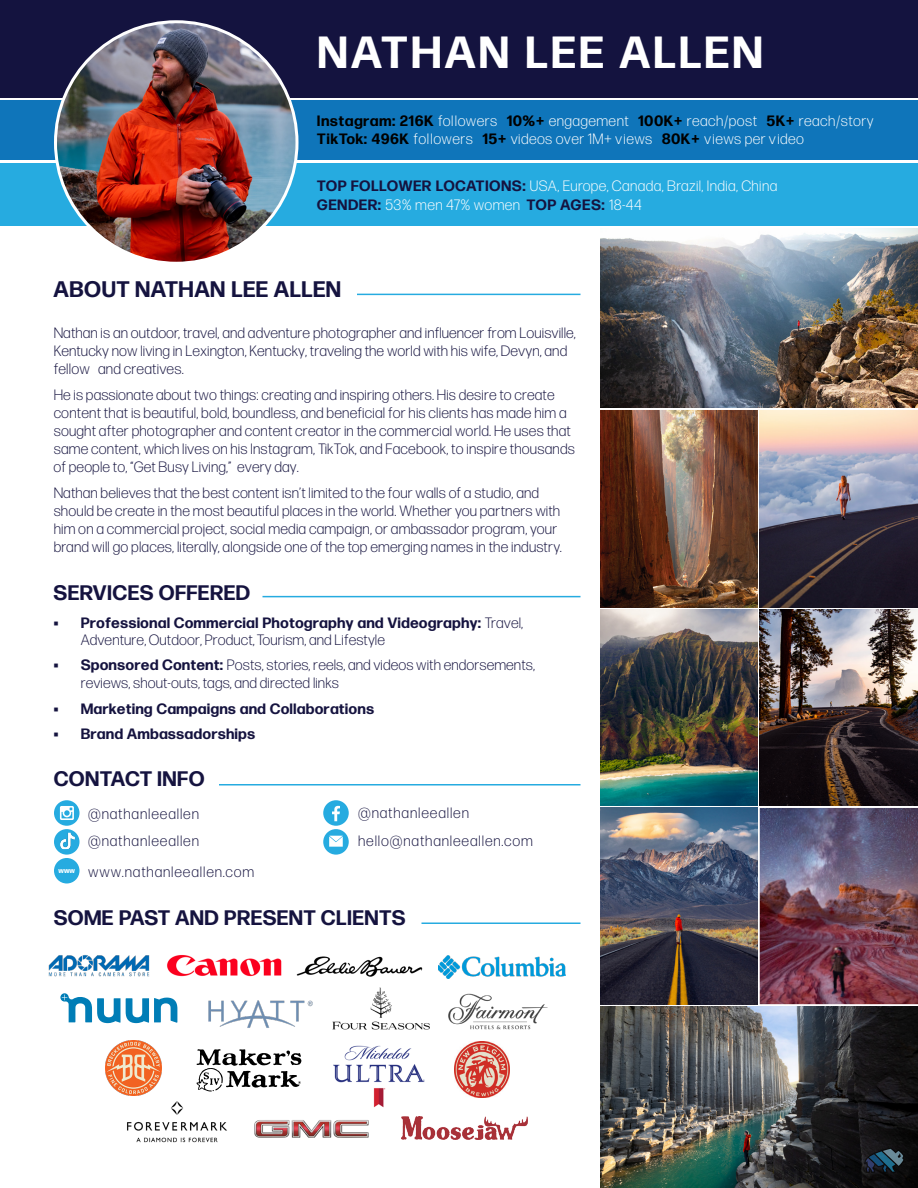
<style>
.page{position:relative;width:918px;height:1188px;background:#fff}
.page>*{position:absolute;margin:0;border:0;box-sizing:border-box;transform-origin:0 0}
.t1{font:700 45px "Forma DJR Banner";letter-spacing:.1em;color:#fff}
.t2{font:700 22.5px "Forma DJR Banner";letter-spacing:.05em;color:#15133f}
.t3{font:700 21px "Forma DJR Banner";letter-spacing:.05em;color:#15133f}
.t4{font:300 15px/18px "Forma DJR Banner";letter-spacing:.05em;color:#15133f}
.t5{font:300 15px/18px "Forma DJR Banner";letter-spacing:.07em;color:#fff}
.t6{font:300 15px/27.6px "Forma DJR Banner";letter-spacing:.1em;color:#15133f}
.t7{font:700 15px "Forma DJR Banner";letter-spacing:.05em;color:#15133f}
.t8{font:700 7.5px "Forma DJR Banner";color:#fff}
.s1{font-weight:700;color:#000}
.s2{font-weight:700;color:#15133f}
.s3{font-weight:700}
</style>
<div class="page">
<img style="left:600px;top:1006px;width:318px;height:182px">
<div style="left:0;top:164px;width:918px;height:62px;background:#26abe0"></div>
<div style="left:0;top:0;width:918px;height:98px;background:#14133f"></div>
<svg style="left:864px;top:1147px;width:41px;height:26px"></svg>
<div style="left:0;top:100px;width:918px;height:60px;background:#0f75ba"></div>
<div style="left:323px;top:829px;width:26px;height:26px;background:#26abe0;border-radius:50%"></div>
<div style="left:54px;top:858px;width:26px;height:26px;background:#26abe0;border-radius:50%"></div>
<svg style="left:329px;top:836px;width:14px;height:11px"></svg>
<svg style="left:54px;top:829px;width:26px;height:26px"></svg>
<div style="left:54px;top:800px;width:26px;height:26px;background:#26abe0;border-radius:50%"></div>
<svg style="left:60px;top:806px;width:14px;height:14px"></svg>
<div style="left:323px;top:800px;width:26px;height:26px;background:#26abe0;border-radius:50%"></div>
<svg style="left:332px;top:806px;width:8px;height:15px"></svg>
<img style="left:600px;top:808px;width:157px;height:196px">
<img style="left:760px;top:808px;width:158px;height:196px">
<hr style="left:357px;top:294px;width:223px;height:1px;background:#26abe0">
<hr style="left:262px;top:596px;width:318px;height:1px;background:#26abe0">
<hr style="left:219px;top:784px;width:361px;height:2px;background:#26abe0">
<hr style="left:422px;top:922px;width:158px;height:2px;background:#26abe0">
<img style="left:48px;top:955px;width:102px;height:22px">
<img style="left:127px;top:1101px;width:100px;height:41px">
<img style="left:448px;top:993px;width:100px;height:49px">
<img style="left:208px;top:1000px;width:105px;height:28px">
<img style="left:401px;top:1117px;width:126px;height:22px">
<img style="left:454px;top:1042px;width:56px;height:55px">
<img style="left:333px;top:996px;width:96px;height:33px">
<img style="left:60px;top:833px;width:15px;height:16px">
<img style="left:167px;top:955px;width:115px;height:22px">
<svg style="left:196px;top:1049px;width:105px;height:43px"></svg>
<img style="left:105px;top:1040px;width:57px;height:55px">
<img style="left:438px;top:956px;width:128px;height:22px">
<img style="left:254px;top:1120px;width:115px;height:18px">
<img style="left:333px;top:1045px;width:92px;height:63px">
<img style="left:296px;top:956px;width:127px;height:40px">
<svg style="left:60px;top:993px;width:117px;height:30px"></svg>
<img style="left:600px;top:411px;width:157px;height:197px">
<img style="left:760px;top:411px;width:158px;height:197px">
<img style="left:600px;top:228px;width:318px;height:180px">
<img style="left:760px;top:610px;width:158px;height:196px">
<img style="left:600px;top:610px;width:157px;height:196px">
<img style="left:56px;top:22px;width:240px;height:240px;border-radius:120px">
<p class="t1" style="left:318px;top:23px;width:446px">NATHAN LEE ALLEN</p>
<p class="t5" style="left:317px;top:111px;width:557px"><span class="s1">Instagram: 216K</span> followers <span class="s1">10%+</span> engagement <span class="s1">100K+</span> reach/post <span class="s1">5K+</span> reach/story<br><span class="s1">TikTok: 496K</span> followers <span class="s1">15+</span> videos over 1M+ views <span class="s1">80K+</span> views per video</p>
<p class="t5" style="left:317px;top:176px;width:461px"><span class="s2">TOP FOLLOWER LOCATIONS:</span> USA, Europe, Canada, Brazil, India, China</p>
<p class="t5" style="left:317px;top:196px;width:326px"><span class="s2">GENDER:</span> 53% men 47% women <span class="s2">TOP AGES:</span> 18-44</p>
<p class="t2" style="left:54px;top:275px;width:288px">ABOUT NATHAN LEE ALLEN</p>
<p class="t4" style="left:54px;top:323px;width:523px">Nathan is an outdoor, travel, and adventure photographer and influencer from Louisville,<br>Kentucky now living in Lexington, Kentucky, traveling the world with his wife, Devyn, and fellow and creatives.</p>
<p class="t4" style="left:54px;top:386px;width:522px">He is passionate about two things: creating and inspiring others. His desire to create content that is beautiful, bold, boundless, and beneficial for his clients has made him a sought after photographer and content creator in the commercial world. He uses that same content, which lives on his Instagram, TikTok, and Facebook, to inspire thousands of people to, “Get Busy Living,” every day.</p>
<p class="t4" style="left:54px;top:483px;width:509px">Nathan believes that the best content isn’t limited to the four walls of a studio, and should be create in the most beautiful places in the world. Whether you partners with him on a commercial project, social media campaign, or ambassador program, your brand will go places, literally, alongside one of the top emerging names in the industry.</p>
<p class="t3" style="left:54px;top:580px;width:197px">SERVICES OFFERED</p>
<p class="t4" style="left:81px;top:614px;width:443px;line-height:17.2px;text-indent:-27px"><span class="s3">• Professional Commercial Photography and Videography:</span> Travel,<br>Adventure, Outdoor, Product,Tourism, and Lifestyle</p>
<p class="t4" style="left:81px;top:656px;width:455px;text-indent:-27px"><span class="s3">• Sponsored Content:</span> Posts, stories, reels, and videos with endorsements, reviews, shout-outs, tags, and directed links</p>
<p class="t7" style="left:54px;top:699px;width:321px">• Marketing Campaigns and Collaborations</p>
<p class="t7" style="left:54px;top:725px;width:203px">• Brand Ambassadorships</p>
<p class="t3" style="left:54px;top:765px;width:152px">CONTACT INFO</p>
<p class="t6" style="left:88px;top:800px;width:112px">@nathanleeallen</p>
<p class="t6" style="left:88px;top:827px;width:112px">@nathanleeallen</p>
<p class="t6" style="left:359px;top:799px;width:176px">@nathanleeallen hello@nathanleeallen.com</p>
<p class="t8" style="left:58px;top:865px;width:18px">www</p>
<p class="t6" style="left:88px;top:857px;width:167px">www.nathanleeallen.com</p>
<p class="t3" style="left:54px;top:905px;width:353px">SOME PAST AND PRESENT CLIENTS</p>
</div>
